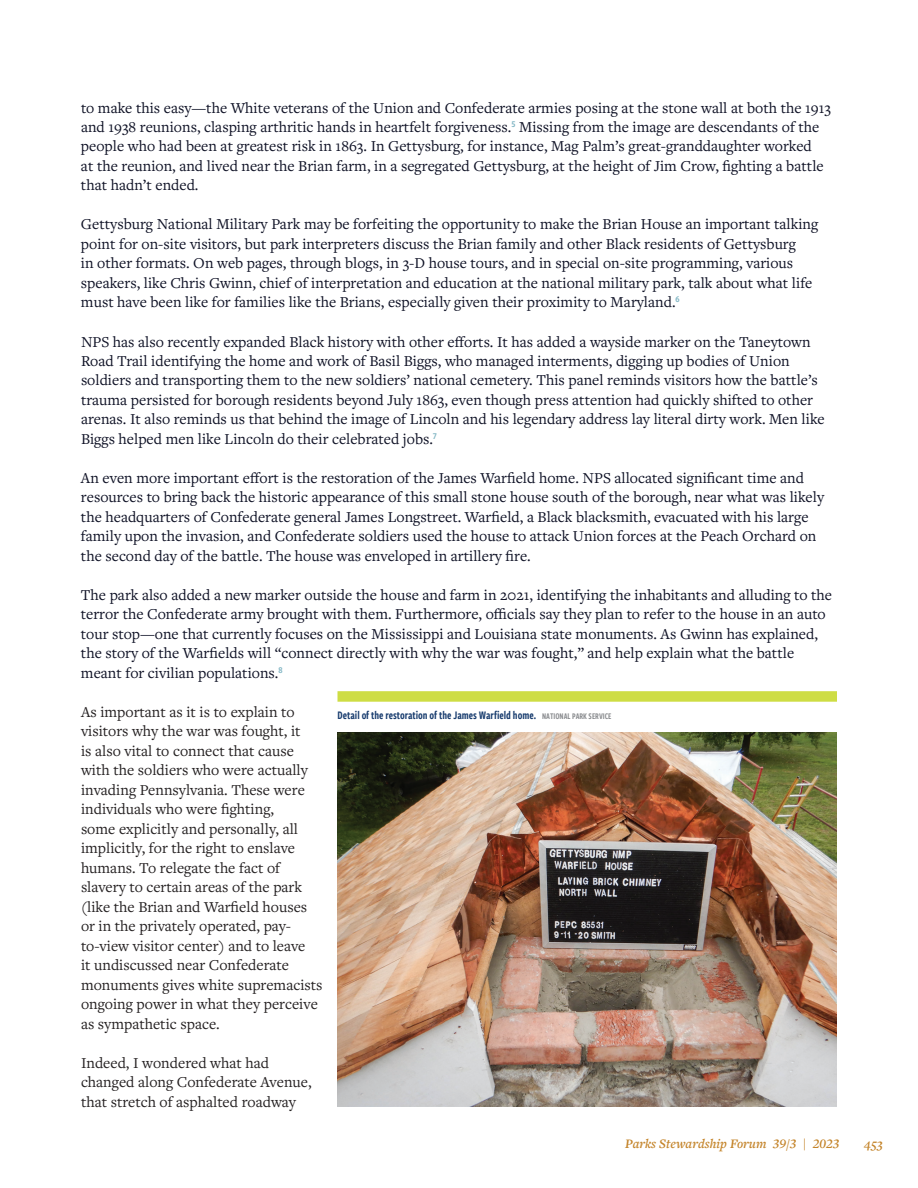
<style>
.page{position:relative;width:918px;height:1188px;background:#fff}
.page>*{position:absolute;margin:0;border:0;box-sizing:border-box;transform-origin:0 0}
.t1{font:15.75px/19.5px "Freight Text Pro";color:#0d1024}
.t2{font:15.75px/19.5px "Freight Text Pro";color:#231f20}
.t3{font:italic 600 13.5px "Freight Text Pro";color:#c4842a}
.t4{font:12px "Freight Sans Cmp Pro Semi";color:#183c6e}
.s1{font-size:9px;color:#898b8e}
</style>
<div class="page">
<img style="left:337px;top:732px;width:500px;height:375px">
<div style="left:338px;top:691px;width:499px;height:11px;background:#cedd44"></div>
<p class="t1" style="left:81px;top:97px;width:752px">to make this easy—the White veterans of the Union and Confederate armies posing at the stone wall at both the 1913 and 1938 reunions, clasping arthritic hands in heartfelt forgiveness.<sup>5</sup> Missing from the image are descendants of the people who had been at greatest risk in 1863. In Gettysburg, for instance, Mag Palm’s great-granddaughter worked<br>at the reunion, and lived near the Brian farm, in a segregated Gettysburg, at the height of Jim Crow, fighting a battle that hadn’t ended.</p>
<p class="t1" style="left:81px;top:214px;width:739px">Gettysburg National Military Park may be forfeiting the opportunity to make the Brian House an important talking point for on-site visitors, but park interpreters discuss the Brian family and other Black residents of Gettysburg<br>in other formats. On web pages, through blogs, in 3-D house tours, and in special on-site programming, various speakers, like Chris Gwinn, chief of interpretation and education at the national military park, talk about what life must have been like for families like the Brians, especially given their proximity to Maryland.<sup>6</sup></p>
<p class="t1" style="left:81px;top:331px;width:745px">NPS has also recently expanded Black history with other efforts. It has added a wayside marker on the Taneytown Road Trail identifying the home and work of Basil Biggs, who managed interments, digging up bodies of Union soldiers and transporting them to the new soldiers’ national cemetery. This panel reminds visitors how the battle’s trauma persisted for borough residents beyond July 1863, even though press attention had quickly shifted to other arenas. It also reminds us that behind the image of Lincoln and his legendary address lay literal dirty work. Men like Biggs helped men like Lincoln do their celebrated jobs.<sup>7</sup></p>
<p class="t1" style="left:81px;top:468px;width:745px">An even more important effort is the restoration of the James Warfield home. NPS allocated significant time and resources to bring back the historic appearance of this small stone house south of the borough, near what was likely the headquarters of Confederate general James Longstreet. Warfield, a Black blacksmith, evacuated with his large family upon the invasion, and Confederate soldiers used the house to attack Union forces at the Peach Orchard on the second day of the battle. The house was enveloped in artillery fire.</p>
<p class="t1" style="left:81px;top:585px;width:753px">The park also added a new marker outside the house and farm in 2021, identifying the inhabitants and alluding to the terror the Confederate army brought with them. Furthermore, officials say they plan to refer to the house in an auto tour stop—one that currently focuses on the Mississippi and Louisiana state monuments. As Gwinn has explained, the story of the Warfields will “connect directly with why the war was fought,” and help explain what the battle meant for civilian populations.<sup>8</sup></p>
<p class="t2" style="left:81px;top:702px;width:243px">As important as it is to explain to visitors why the war was fought, it<br>is also vital to connect that cause with the soldiers who were actually invading Pennsylvania. These were individuals who were fighting,<br>some explicitly and personally, all implicitly, for the right to enslave humans. To relegate the fact of slavery to certain areas of the park (like the Brian and Warfield houses or in the privately operated, pay&shy;to-view visitor center) and to leave<br>it undiscussed near Confederate monuments gives white supremacists ongoing power in what they perceive as sympathetic space.</p>
<p class="t2" style="left:81px;top:1053px;width:232px">Indeed, I wondered what had changed along Confederate Avenue, that stretch of asphalted roadway</p>
<p class="t4" style="left:338px;top:707px;width:276px">Detail of the restoration of the James Warfield home. <span class="s1">NATIONAL PARK SERVICE</span></p>
<p class="t3" style="left:625px;top:1134px;width:216px">Parks Stewardship Forum 39/3 | 2023</p>
<p class="t3" style="left:864px;top:1134px;width:21px">453</p>
</div>
